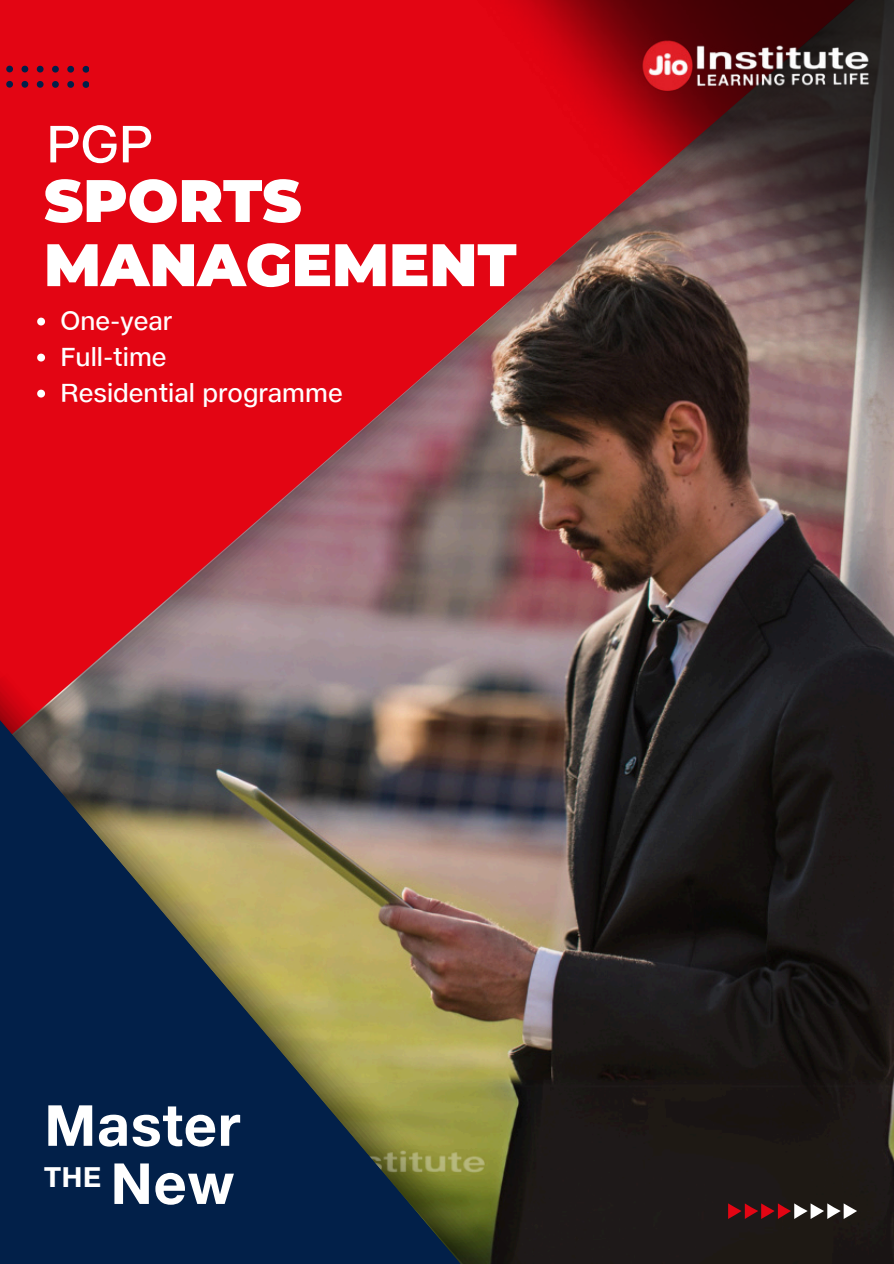
<style>
.page{position:relative;width:894px;height:1264px;background:#fff}
.page>*{position:absolute;margin:0;border:0;box-sizing:border-box;transform-origin:0 0}
.t1{font:900 59.85px/64.2px "Montserrat";color:#fff}
.t2{font:700 58.5px "Jio Type";color:#fff}
.t3{font:52.8px "Jio Type";color:#fff}
.t4{font:700 28.8px "Jio Type";color:#fff}
.t5{font:26.4px/36px "Jio Type";color:#fff}
.s1{font-size:58.5px}
</style>
<div class="page">
<img style="left:0;top:0;width:893px;height:476px">
<svg style="left:6px;top:66px;width:7px;height:6px"></svg>
<svg style="left:6px;top:81px;width:7px;height:7px"></svg>
<svg style="left:22px;top:66px;width:6px;height:6px"></svg>
<svg style="left:22px;top:81px;width:6px;height:7px"></svg>
<svg style="left:37px;top:66px;width:7px;height:6px"></svg>
<svg style="left:37px;top:81px;width:7px;height:7px"></svg>
<svg style="left:52px;top:66px;width:7px;height:7px"></svg>
<svg style="left:52px;top:81px;width:7px;height:7px"></svg>
<svg style="left:67px;top:66px;width:7px;height:7px"></svg>
<svg style="left:67px;top:81px;width:7px;height:7px"></svg>
<svg style="left:83px;top:66px;width:6px;height:7px"></svg>
<svg style="left:83px;top:81px;width:6px;height:7px"></svg>
<img style="left:472px;top:0;width:421px;height:453px">
<img style="left:638px;top:27px;width:235px;height:86px">
<img style="left:0;top:476px;width:893px;height:787px">
<svg style="left:37px;top:317px;width:8px;height:8px"></svg>
<svg style="left:37px;top:353px;width:8px;height:8px"></svg>
<svg style="left:37px;top:389px;width:8px;height:8px"></svg>
<h3 class="t3" style="left:46px;top:113px;width:108px">PGP</h3>
<h1 class="t1" style="left:44px;top:165px;width:474px">SPORTS<br>MANAGEMENT</h1>
<p class="t5" style="left:61px;top:302px;width:283px">One-year<br>Full-time<br>Residential programme</p>
<h2 class="t2" style="left:44px;top:1090px;width:198px">Master</h2>
<p class="t4" style="left:44px;top:1160px;width:192px">THE <span class="s1">New</span></p>
</div>
